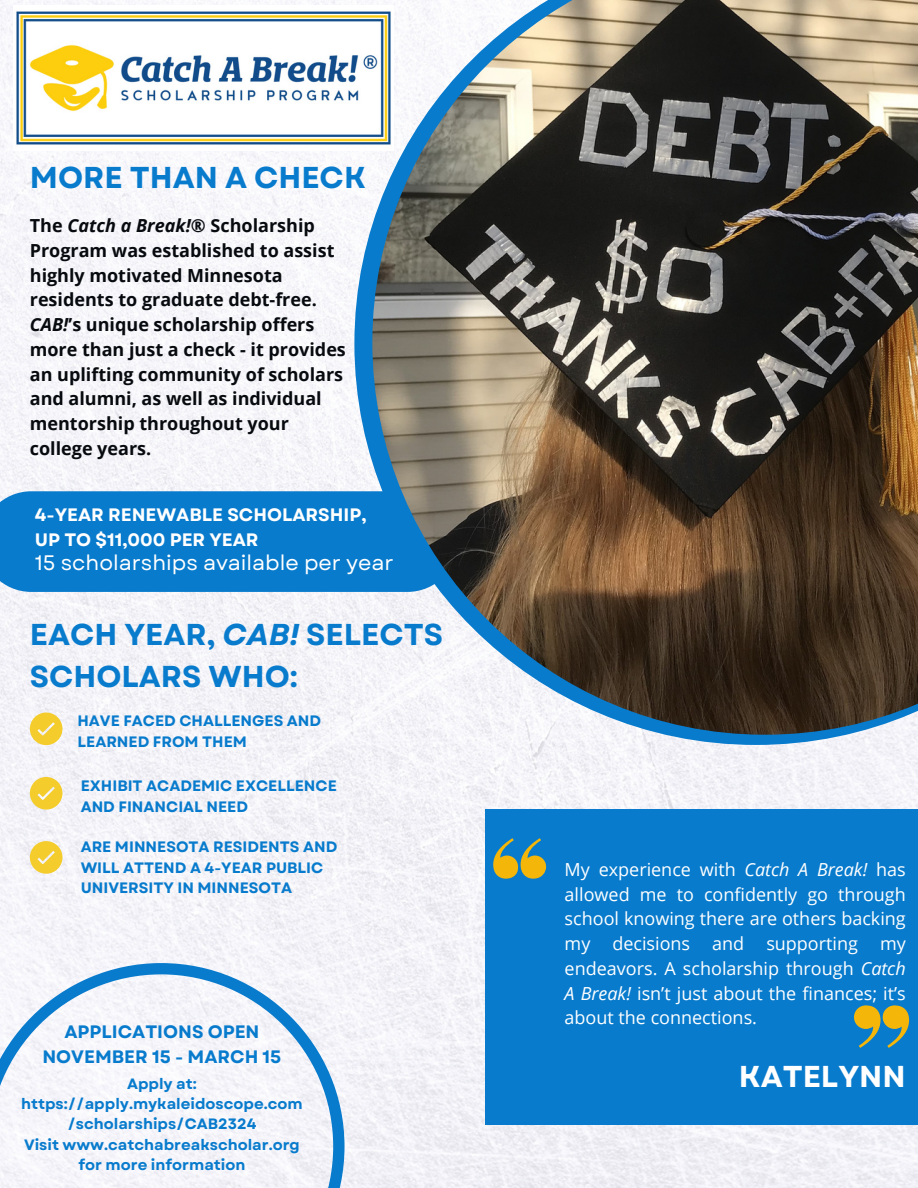
<style>
.page{position:relative;width:918px;height:1188px;background:#fff}
.page>*{position:absolute;margin:0;border:0;box-sizing:border-box;transform-origin:0 0}
.t1{font:700 30.15px/41.7px "Garet";color:#087bcd}
.t2{font:700 30.15px "Garet";color:#fff}
.t3{font:21px "Garet";color:#fff}
.t4{font:700 18px/24.8px "Open Sans";color:#070a0e}
.t5{font:18px/24.8px "Open Sans";color:#fff;text-align:justify}
.t6{font:700 18px/24.8px "Garet";color:#fff}
.t7{font:700 18px/24.8px "Garet";color:#087bcd;text-align:center}
.t8{font:700 15.15px/20.7px "Garet";color:#087bcd}
.t9{font:700 15px/20.2px "Garet";color:#087bcd;text-align:center}
.s1{font-style:italic}
</style>
<div class="page">
<img style="left:0;top:0;width:918px;height:1188px">
<div style="left:0;top:491px;width:354px;height:101px;background:#087bcd"></div>
<svg style="left:354px;top:0;width:564px;height:745px;fill:#f2f1f6"></svg>
<img style="left:372px;top:0;width:546px;height:735px">
<div style="left:485px;top:810px;width:433px;height:315px;background:#087bcd"></div>
<img style="left:13px;top:5px;width:380px;height:145px">
<svg style="left:30px;top:777px;width:32px;height:33px"></svg>
<svg style="left:30px;top:841px;width:32px;height:33px"></svg>
<svg style="left:30px;top:713px;width:32px;height:32px"></svg>
<svg style="left:493px;top:838px;width:53px;height:41px"></svg>
<svg style="left:854px;top:1005px;width:55px;height:43px"></svg>
<svg style="left:0;top:963px;width:345px;height:225px;fill:#f5f5fa"></svg>
<p class="t1" style="left:30px;top:157px;width:338px">MORE THAN A CHECK</p>
<p class="t4" style="left:30px;top:213px;width:318px">The <span class="s1">Catch a Break!</span>® Scholarship<br>Program was established to assist highly motivated Minnesota residents to graduate debt-free.<br><span class="s1">CAB!</span>’s unique scholarship offers more than just a check - it provides an uplifting community of scholars and alumni, as well as individual mentorship throughout your college years.</p>
<p class="t6" style="left:35px;top:502px;width:333px">4-YEAR RENEWABLE SCHOLARSHIP,<br>UP TO $11,000 PER YEAR</p>
<p class="t3" style="left:35px;top:547px;width:360px">15 scholarships available per year</p>
<p class="t1" style="left:30px;top:614px;width:415px">EACH YEAR, <span class="s1">CAB!</span> SELECTS<br>SCHOLARS WHO:</p>
<p class="t8" style="left:78px;top:711px;width:245px">HAVE FACED CHALLENGES AND<br>LEARNED FROM THEM</p>
<p class="t8" style="left:81px;top:776px;width:258px">EXHIBIT ACADEMIC EXCELLENCE<br>AND FINANCIAL NEED</p>
<p class="t8" style="left:81px;top:836px;width:258px">ARE MINNESOTA RESIDENTS AND<br>WILL ATTEND A 4-YEAR PUBLIC<br>UNIVERSITY IN MINNESOTA</p>
<p class="t7" style="left:42px;top:1019px;width:241px">APPLICATIONS OPEN<br>NOVEMBER 15 - MARCH 15</p>
<p class="t9" style="left:21px;top:1073px;width:283px">Apply at: https://apply.mykaleidoscope.com /scholarships/CAB2324</p>
<p class="t9" style="left:24px;top:1134px;width:277px">Visit www.catchabreakscholar.org for more information</p>
<p class="t5" style="left:565px;top:856px;width:343px">My experience with <span class="s1">Catch A Break!</span> has allowed me to confidently go through school knowing there are others backing my decisions and supporting my endeavors. A scholarship through <span class="s1">Catch A Break!</span> isn’t just about the finances; it’s about the connections.</p>
<p class="t2" style="left:739px;top:1055px;width:168px">KATELYNN</p>
</div>
